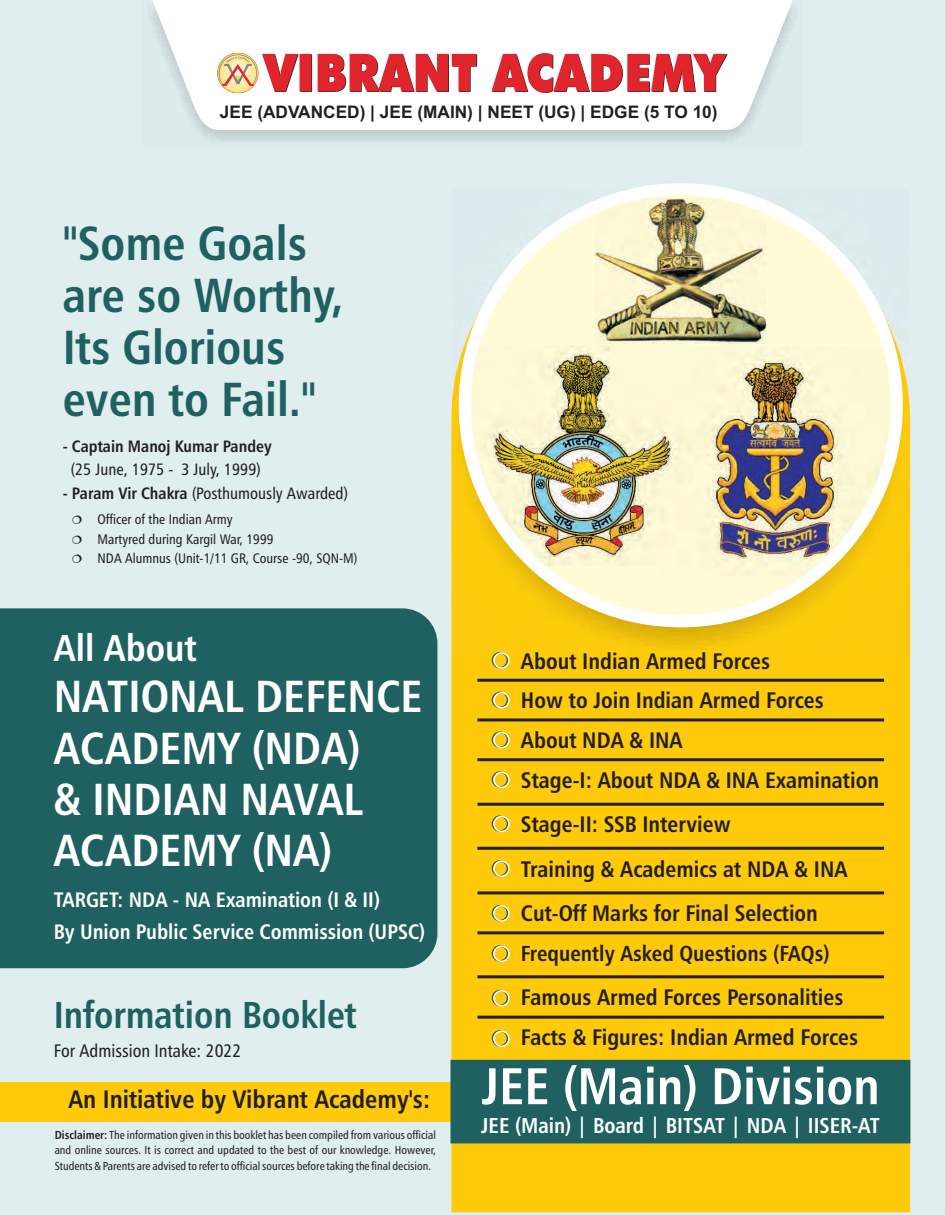
<style>
.page{position:relative;width:945px;height:1215px;background:#e0eeef}
.page>*{position:absolute;margin:0;border:0;box-sizing:border-box;transform-origin:0 0}
.t1{font:47.85px/52.2px "Humanist 777 BT Roman Condensed B,Bold";color:#1f6161}
.t2{font:45px/51.3px "Humanist 777 BT Roman Condensed B,Bold";color:#fff}
.t3{font:37.5px "Humanist 777 BT Roman Condensed B,Bold";color:#1f6161}
.t4{font:37.5px "Humanist 777 BT Roman Condensed B,Bold";color:#fff}
.t5{font:25.35px "Humanist 777 BT Roman Condensed B,Bold";color:#231f20}
.t6{font:22.5px/39.8px "Humanist 777 BT Roman Condensed B,Bold";color:#231f20}
.t7{font:21.75px "Humanist 777 BT Roman Condensed B,Bold";color:#231f20}
.t8{font:21.6px "Humanist 777 BT Roman Condensed B,Bold";color:#fff}
.t9{font:21px/32.4px "Humanist 777 BT Roman Condensed B,Bold";color:#fff}
.t10{font:18.15px "Humanist 777 BT Roman Condensed B";color:#231f20}
.t11{font:700 17.25px "Arial";color:#231f20}
.t12{font:16.5px "Humanist 777 BT Roman Condensed B";color:#231f20}
.t13{font:16.5px "Humanist 777 BT Roman Condensed B,Bold";color:#231f20}
.t14{font:13.8px/19.6px "Humanist 777 BT Roman Condensed B";color:#231f20}
.t15{font:11.7px/15.5px "Humanist 777 BT Roman Condensed B";color:#231f20;text-align:justify}
.s1{font-family:"Humanist 777 BT Roman Condensed B,Bold"}
</style>
<div class="page">
<div style="left:451px;top:373px;width:459px;height:839px;background:#feca0a"></div>
<img style="left:453px;top:193px;width:456px;height:462px">
<div style="left:465px;top:189px;width:432px;height:432px;background:#fffbd6;border-radius:50%"></div>
<img style="left:708px;top:347px;width:181px;height:228px">
<img style="left:472px;top:345px;width:205px;height:221px">
<img style="left:595px;top:199px;width:171px;height:144px">
<div style="left:459px;top:183px;width:444px;height:444px;border:12px solid #fff;border-radius:50%"></div>
<hr style="left:477px;top:679px;width:407px;height:3px;background:#231f20">
<div style="left:492px;top:652px;width:16px;height:16px;background:#feca0a;border:2px solid #1f6161;border-radius:50%"></div>
<div style="left:493px;top:652px;width:17px;height:17px;border:2px solid #fff;border-radius:50%"></div>
<div style="left:492px;top:692px;width:16px;height:16px;background:#feca0a;border:2px solid #1f6161;border-radius:50%"></div>
<div style="left:493px;top:692px;width:17px;height:17px;border:2px solid #fff;border-radius:50%"></div>
<div style="left:492px;top:732px;width:16px;height:16px;background:#feca0a;border:2px solid #1f6161;border-radius:50%"></div>
<div style="left:493px;top:732px;width:17px;height:16px;border:2px solid #fff;border-radius:50%"></div>
<div style="left:492px;top:771px;width:16px;height:17px;background:#feca0a;border:2px solid #1f6161;border-radius:50%"></div>
<div style="left:493px;top:772px;width:17px;height:16px;border:2px solid #fff;border-radius:50%"></div>
<div style="left:492px;top:815px;width:16px;height:17px;background:#feca0a;border:2px solid #1f6161;border-radius:50%"></div>
<div style="left:493px;top:816px;width:17px;height:16px;border:2px solid #fff;border-radius:50%"></div>
<div style="left:492px;top:860px;width:16px;height:17px;background:#feca0a;border:2px solid #1f6161;border-radius:50%"></div>
<div style="left:493px;top:860px;width:17px;height:17px;border:2px solid #fff;border-radius:50%"></div>
<div style="left:492px;top:905px;width:16px;height:16px;background:#feca0a;border:2px solid #1f6161;border-radius:50%"></div>
<div style="left:493px;top:905px;width:17px;height:17px;border:2px solid #fff;border-radius:50%"></div>
<div style="left:492px;top:945px;width:16px;height:17px;background:#feca0a;border:2px solid #1f6161;border-radius:50%"></div>
<div style="left:493px;top:945px;width:17px;height:17px;border:2px solid #fff;border-radius:50%"></div>
<div style="left:492px;top:990px;width:16px;height:16px;background:#feca0a;border:2px solid #1f6161;border-radius:50%"></div>
<div style="left:493px;top:990px;width:17px;height:17px;border:2px solid #fff;border-radius:50%"></div>
<div style="left:492px;top:1030px;width:16px;height:17px;background:#feca0a;border:2px solid #1f6161;border-radius:50%"></div>
<div style="left:493px;top:1030px;width:17px;height:17px;border:2px solid #fff;border-radius:50%"></div>
<hr style="left:477px;top:718px;width:407px;height:3px;background:#231f20">
<hr style="left:477px;top:758px;width:407px;height:3px;background:#231f20">
<hr style="left:477px;top:803px;width:407px;height:3px;background:#231f20">
<hr style="left:477px;top:847px;width:407px;height:3px;background:#231f20">
<hr style="left:477px;top:891px;width:407px;height:3px;background:#231f20">
<hr style="left:477px;top:931px;width:407px;height:3px;background:#231f20">
<hr style="left:477px;top:975px;width:407px;height:3px;background:#231f20">
<hr style="left:477px;top:1016px;width:407px;height:3px;background:#231f20">
<div style="left:0;top:608px;width:437px;height:360px;background:#1f6161"></div>
<div style="left:0;top:1082px;width:509px;height:39px;background:#feca0a"></div>
<div style="left:450px;top:1060px;width:460px;height:83px;background:#1f6161"></div>
<svg style="left:152px;top:0;width:641px;height:130px;background:#fafcfc"></svg>
<svg style="left:217px;top:53px;width:41px;height:40px"></svg>
<svg style="left:219px;top:53px;width:509px;height:40px;background:#e47879"></svg>
<p class="t11" style="left:220px;top:105px;width:499px">JEE (ADVANCED) | JEE (MAIN) | NEET (UG) | EDGE (5 TO 10)</p>
<h1 class="t1" style="left:63px;top:221px;width:282px">"Some Goals are so Worthy,<br>Its Glorious even to Fail."</h1>
<p class="t13" style="left:63px;top:439px;width:210px">- Captain Manoj Kumar Pandey</p>
<p class="t12" style="left:71px;top:463px;width:191px">(25 June, 1975 - 3 July, 1999)</p>
<p class="t12" style="left:63px;top:487px;width:287px"><span class="s1">- Param Vir Chakra</span> (Posthumously Awarded)</p>
<p class="t14" style="left:98px;top:511px;width:261px">Officer of the Indian Army<br>Martyred during Kargil War, 1999<br>NDA Alumnus (Unit-1/11 GR, Course -90, SQN-M)</p>
<h3 class="t4" style="left:54px;top:633px;width:144px">All About</h3>
<h2 class="t2" style="left:54px;top:675px;width:370px">NATIONAL DEFENCE<br>ACADEMY (NDA)<br>&amp; INDIAN NAVAL<br>ACADEMY (NA)</h2>
<p class="t9" style="left:54px;top:885px;width:373px">TARGET: NDA - NA Examination (I &amp; II)<br>By Union Public Service Commission (UPSC)</p>
<h3 class="t3" style="left:54px;top:999px;width:305px">Information Booklet</h3>
<p class="t10" style="left:54px;top:1043px;width:189px">For Admission Intake: 2022</p>
<p class="t6" style="left:521px;top:643px;width:360px">About Indian Armed Forces<br>How to Join Indian Armed Forces<br>About NDA &amp; INA<br>Stage-I: About NDA &amp; INA Examination</p>
<p class="t6" style="left:521px;top:804px;width:328px;line-height:44.7px">Stage-II: SSB Interview<br>Training &amp; Academics at NDA &amp; INA<br>Cut-Off Marks for Final Selection</p>
<p class="t7" style="left:521px;top:944px;width:310px">Frequently Asked Questions (FAQs)</p>
<p class="t6" style="left:521px;top:979px;width:339px;line-height:40.3px">Famous Armed Forces Personalities<br>Facts &amp; Figures: Indian Armed Forces</p>
<p class="t5" style="left:69px;top:1089px;width:813px">An Initiative by Vibrant Academy's: <sup>JEE</sup> <sup>(Main)</sup> <sup>Division</sup></p>
<p class="t8" style="left:481px;top:1117px;width:400px">JEE (Main) | Board | BITSAT | NDA | IISER-AT</p>
<p class="t15" style="left:55px;top:1128px;width:383px"><span class="s1">Disclaimer:</span> The information given in this booklet has been compiled from various official and online sources. It is correct and updated to the best of our knowledge. However, Students &amp; Parents are advised to refer to official sources before taking the final decision.</p>
</div>
